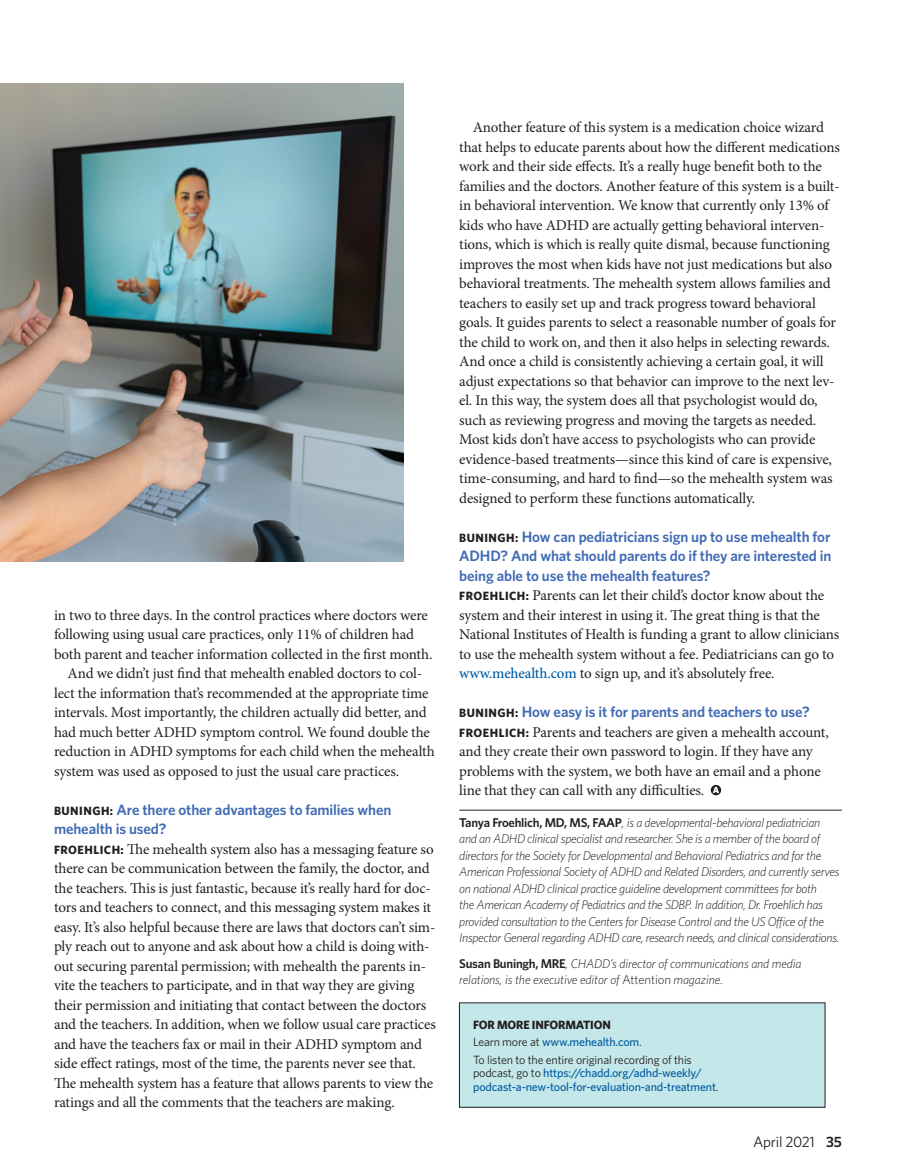
<style>
.page{position:relative;width:905px;height:1175px;background:#fff}
.page>*{position:absolute;margin:0;border:0;box-sizing:border-box;transform-origin:0 0}
.Text{font:15px/19.5px "Minion Pro";letter-spacing:-.01em;color:#231f20}
.Text_NI{font:15px/19.5px "Minion Pro";letter-spacing:-.015em;color:#231f20}
.Question{font:600 15px/19.5px "Whitney";letter-spacing:-.01em;color:#406ab4}
.t1{font:15px "Whitney";letter-spacing:-.02em;color:#231f20}
.Bio{font:italic 300 12.75px/16.5px "Whitney";letter-spacing:-.025em;color:#231f20}
.Bio_second{font:italic 300 12.75px/16.5px "Whitney";letter-spacing:-.01em;color:#231f20}
.References_AddReadin{font:500 12px/13.5px "Whitney";letter-spacing:-.015em;color:#015ca3}
.References_Notes_hea{font:700 12px "Whitney";letter-spacing:-.015em;color:#231f20}
.s1{font-weight:700;font-size:12px;color:#231f20}
.s2{font-family:"Whitney";font-weight:700;font-size:12px}
.s3{font-weight:500;color:#015ca3}
.s4{font-weight:600;font-style:normal}
.s5{font-style:normal}
.s6{font-weight:400;color:#231f20}
.s7{font-weight:600}
</style>
<div class="page">
<hr style="left:459px;top:810px;width:383px;height:1px;background:#231f20">
<svg style="left:710px;top:785px;width:11px;height:10px"></svg>
<div style="left:459px;top:1002px;width:366px;height:105px;background:#c4e7e9"></div>
<img style="left:0;top:83px;width:403px;height:478px">
<p class="Text" style="left:54px;top:605px;width:380px">in two to three days. In the control practices where doctors were following using usual care practices, only 11% of children had both parent and teacher information collected in the first month.</p>
<p class="Text" style="left:54px;top:664px;width:382px;text-indent:14px">And we didn’t just find that mehealth enabled doctors to col&shy;lect the information that’s recommended at the appropriate time intervals. Most importantly, the children actually did better, and had much better ADHD symptom control. We found double the reduction in ADHD symptoms for each child when the mehealth system was used as opposed to just the usual care practices.</p>
<p class="Question" style="left:54px;top:799px;width:339px"><span class="s1">BUNINGH:</span> Are there other advantages to families when mehealth is used?</p>
<p class="Text_NI" style="left:54px;top:839px;width:383px"><span class="s2">FROEHLICH:</span> The mehealth system also has a messaging feature so there can be communication between the family, the doctor, and the teachers. This is just fantastic, because it’s really hard for doc&shy;tors and teachers to connect, and this messaging system makes it easy. It’s also helpful because there are laws that doctors can’t sim&shy;ply reach out to anyone and ask about how a child is doing with&shy;out securing parental permission; with mehealth the parents in&shy;vite the teachers to participate, and in that way they are giving their permission and initiating that contact between the doctors and the teachers. In addition, when we follow usual care practices and have the teachers fax or mail in their ADHD symptom and side effect ratings, most of the time, the parents never see that.<br>The mehealth system has a feature that allows parents to view the ratings and all the comments that the teachers are making.</p>
<p class="Text" style="left:459px;top:118px;width:382px;text-indent:14px">Another feature of this system is a medication choice wizard that helps to educate parents about how the different medications work and their side effects. It’s a really huge benefit both to the families and the doctors. Another feature of this system is a built&shy;in behavioral intervention. We know that currently only 13% of kids who have ADHD are actually getting behavioral interven&shy;tions, which is which is really quite dismal, because functioning improves the most when kids have not just medications but also behavioral treatments. The mehealth system allows families and teachers to easily set up and track progress toward behavioral goals. It guides parents to select a reasonable number of goals for the child to work on, and then it also helps in selecting rewards.<br>And once a child is consistently achieving a certain goal, it will adjust expectations so that behavior can improve to the next lev&shy;el. In this way, the system does all that psychologist would do, such as reviewing progress and moving the targets as needed.<br>Most kids don’t have access to psychologists who can provide evidence-based treatments—since this kind of care is expensive, time-consuming, and hard to find—so the mehealth system was designed to perform these functions automatically.</p>
<p class="Question" style="left:459px;top:526px;width:374px;text-align:justify"><span class="s1">BUNINGH:</span> How can pediatricians sign up to use mehealth for ADHD? And what should parents do if they are interested in being able to use the mehealth features?</p>
<p class="Text_NI" style="left:459px;top:586px;width:381px"><span class="s2">FROEHLICH:</span> Parents can let their child’s doctor know about the system and their interest in using it. The great thing is that the National Institutes of Health is funding a grant to allow clinicians to use the mehealth system without a fee. Pediatricians can go to <span class="s3">www.mehealth.com</span> to sign up, and it’s absolutely free.</p>
<p class="Question" style="left:459px;top:702px;width:352px"><span class="s1">BUNINGH:</span> How easy is it for parents and teachers to use?</p>
<p class="Text_NI" style="left:459px;top:722px;width:371px"><span class="s2">FROEHLICH:</span> Parents and teachers are given a mehealth account, and they create their own password to login. If they have any problems with the system, we both have an email and a phone line that they can call with any difficulties.</p>
<p class="Bio" style="left:459px;top:814px;width:382px"><span class="s4">Tanya Froehlich, MD, MS, FAAP</span>, is a developmental-behavioral pediatrician and an ADHD clinical specialist and researcher. She is a member of the board of directors for the Society for Developmental and Behavioral Pediatrics and for the American Professional Society of ADHD and Related Disorders, and currently serves on national ADHD clinical practice guideline development committees for both<br>the American Academy of Pediatrics and the SDBP. In addition, Dr. Froehlich has provided consultation to the Centers for Disease Control and the US Office of the Inspector General regarding ADHD care, research needs, and clinical considerations.</p>
<p class="Bio_second" style="left:459px;top:955px;width:344px"><span class="s4">Susan Buningh, MRE</span>, CHADD’s director of communications and media relations, is the executive editor of <span class="s5">Attention</span> magazine.</p>
<p class="References_Notes_hea" style="left:473px;top:1017px;width:139px">FOR MORE INFORMATION</p>
<p class="References_AddReadin" style="left:473px;top:1034px;width:170px"><span class="s6">Learn more at</span> www.mehealth.com<span class="s6">.</span></p>
<p class="References_AddReadin" style="left:473px;top:1052px;width:247px"><span class="s6">To listen to the entire original recording of this podcast, go to</span> https://chadd.org/adhd-weekly/ podcast-a-new-tool-for-evaluation-and-treatment<span class="s6">.</span></p>
<p class="t1" style="left:753px;top:1133px;width:90px">April 2021 <span class="s7">35</span></p>
</div>
